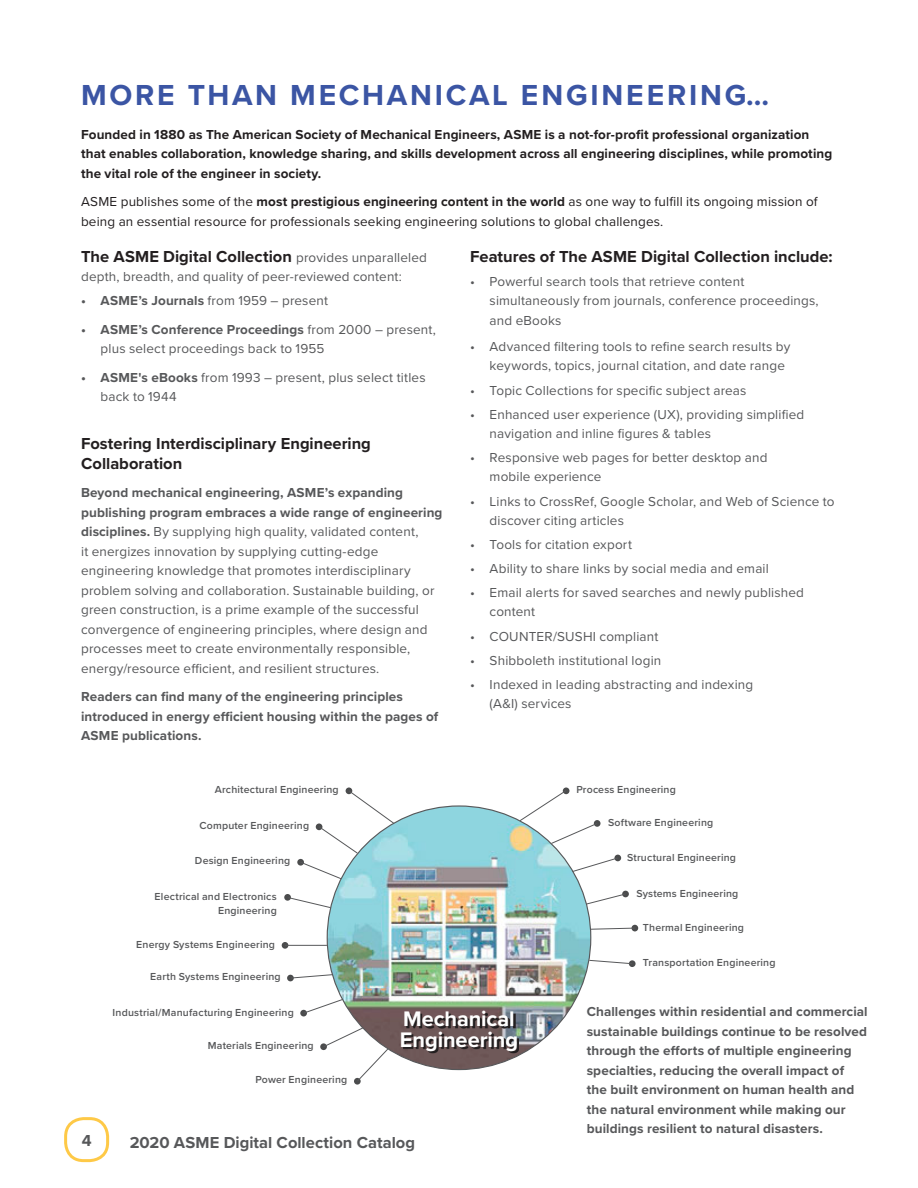
<style>
.page{position:relative;width:918px;height:1188px;background:#fff}
.page>*{position:absolute;margin:0;border:0;box-sizing:border-box;transform-origin:0 0}
.Title__Header_1{font:700 30px "Proxima Nova";letter-spacing:.09em;color:#3b55a4}
.ALL_CAPS_-_Conf_Proc{font:700 21.75px/20.5px "Proxima Nova";letter-spacing:-.005em;color:#fff}
.SubHeads__header_2{font:700 16.5px "Proxima Nova";color:#231f20}
.body{font:700 16.5px/19.5px "Proxima Nova";color:#231f20}
.t1{font:700 16.5px "Proxima Nova";color:#57585a}
.body-2{font:13.5px/19.5px "Proxima Nova";letter-spacing:.01em;color:#57585a}
.body-3{font:700 13.5px/19.5px "Proxima Nova";letter-spacing:.01em;color:#57585a}
.ALL_CAPS_-_Conf_Proc-2{font:700 13.5px/19.5px "Proxima Nova";letter-spacing:.01em;color:#231f20}
.ALL_CAPS_-_Conf_Proc-3{font:13.5px/19.5px "Proxima Nova";letter-spacing:.01em;color:#231f20}
.SubHeads__header_2-2{font:13.5px "Proxima Nova";letter-spacing:.01em;color:#57585a}
.ALL_CAPS_-_Conf_Proc-4{font:600 10.5px/14.5px "Proxima Nova";letter-spacing:.02em;color:#57585a;text-align:right}
.s1{font-weight:700}
.s2{font-weight:400;font-size:13.5px;color:#57585a}
</style>
<div class="page">
<img style="left:327px;top:806px;width:264px;height:264px;border-radius:132px">
<svg style="left:403px;top:1013px;width:116px;height:40px;fill:#6b5656"></svg>
<svg style="left:594px;top:820px;width:7px;height:7px"></svg>
<div style="left:614px;top:855px;width:7px;height:6px;background:#4b4c4d;border-radius:50%"></div>
<div style="left:622px;top:891px;width:7px;height:6px;background:#4b4c4d;border-radius:50%"></div>
<svg style="left:629px;top:960px;width:7px;height:7px"></svg>
<div style="left:297px;top:859px;width:7px;height:7px;background:#4b4c4d;border-radius:50%"></div>
<div style="left:284px;top:894px;width:7px;height:7px;background:#4b4c4d;border-radius:50%"></div>
<div style="left:282px;top:942px;width:6px;height:7px;background:#4b4c4d;border-radius:50%"></div>
<div style="left:287px;top:975px;width:7px;height:6px;background:#4b4c4d;border-radius:50%"></div>
<div style="left:300px;top:1010px;width:7px;height:6px;background:#4b4c4d;border-radius:50%"></div>
<div style="left:320px;top:1043px;width:7px;height:7px;background:#4b4c4d;border-radius:50%"></div>
<svg style="left:354px;top:1078px;width:7px;height:7px"></svg>
<svg style="left:316px;top:788px;width:79px;height:66px"></svg>
<svg style="left:300px;top:861px;width:42px;height:19px"></svg>
<svg style="left:287px;top:897px;width:45px;height:12px"></svg>
<hr style="left:285px;top:945px;width:42px;height:1px;background:#57585a">
<svg style="left:290px;top:974px;width:43px;height:5px"></svg>
<svg style="left:303px;top:998px;width:41px;height:15px"></svg>
<svg style="left:323px;top:1027px;width:66px;height:55px"></svg>
<svg style="left:586px;top:893px;width:40px;height:12px"></svg>
<svg style="left:589px;top:960px;width:44px;height:5px"></svg>
<svg style="left:590px;top:925px;width:48px;height:6px"></svg>
<svg style="left:571px;top:857px;width:48px;height:16px"></svg>
<svg style="left:519px;top:788px;width:79px;height:56px"></svg>
<div style="left:64px;top:1117px;width:45px;height:45px;border:3px solid #fec947;border-radius:18px"></div>
<p class="Title__Header_1" style="left:81px;top:72px;width:690px">MORE THAN MECHANICAL ENGINEERING…</p>
<p class="ALL_CAPS_-_Conf_Proc-2" style="left:81px;top:124px;width:753px">Founded in 1880 as The American Society of Mechanical Engineers, ASME is a not-for-profit professional organization that enables collaboration, knowledge sharing, and skills development across all engineering disciplines, while promoting the vital role of the engineer in society.</p>
<p class="ALL_CAPS_-_Conf_Proc-3" style="left:81px;top:191px;width:738px">ASME publishes some of the <span class="s1">most prestigious engineering content in the world</span> as one way to fulfill its ongoing mission of being an essential resource for professionals seeking engineering solutions to global challenges.</p>
<p class="SubHeads__header_2" style="left:81px;top:244px;width:347px">The ASME Digital Collection <span class="s2">provides unparalleled</span></p>
<p class="SubHeads__header_2-2" style="left:81px;top:267px;width:322px">depth, breadth, and quality of peer-reviewed content:</p>
<p class="body-2" style="left:81px;top:290px;width:248px"><span class="s1">• ASME’s Journals</span> from 1959 – present</p>
<p class="body-2" style="left:101px;top:319px;width:337px;text-indent:-20px"><span class="s1">• ASME’s Conference Proceedings</span> from 2000 – present, plus select proceedings back to 1955</p>
<p class="body-2" style="left:101px;top:367px;width:327px;text-indent:-20px"><span class="s1">• ASME's eBooks</span> from 1993 – present, plus select titles back to 1944</p>
<p class="body" style="left:81px;top:434px;width:291px">Fostering Interdisciplinary Engineering<br>Collaboration</p>
<p class="body-2" style="left:81px;top:482px;width:363px"><span class="s1">Beyond mechanical engineering, ASME’s expanding publishing program embraces a wide range of engineering disciplines.</span> By supplying high quality, validated content,<br>it energizes innovation by supplying cutting-edge engineering knowledge that promotes interdisciplinary problem solving and collaboration. Sustainable building, or green construction, is a prime example of the successful convergence of engineering principles, where design and processes meet to create environmentally responsible, energy/resource efficient, and resilient structures.</p>
<p class="body-3" style="left:81px;top:687px;width:359px">Readers can find many of the engineering principles introduced in energy efficient housing within the pages of<br>ASME publications.</p>
<p class="SubHeads__header_2" style="left:470px;top:244px;width:364px">Features of The ASME Digital Collection include:</p>
<p class="body-2" style="left:490px;top:271px;width:331px;text-indent:-20px">• Powerful search tools that retrieve content simultaneously from journals, conference proceedings, and eBooks</p>
<p class="body-2" style="left:490px;top:336px;width:302px;text-indent:-20px">• Advanced filtering tools to refine search results by keywords, topics, journal citation, and date range</p>
<p class="body-2" style="left:470px;top:380px;width:278px">• Topic Collections for specific subject areas</p>
<p class="body-2" style="left:490px;top:404px;width:316px;text-indent:-20px">• Enhanced user experience (UX), providing simplified navigation and inline figures &amp; tables</p>
<p class="body-2" style="left:490px;top:447px;width:279px;text-indent:-20px">• Responsive web pages for better desktop and mobile experience</p>
<p class="body-2" style="left:490px;top:491px;width:346px;text-indent:-20px">• Links to CrossRef, Google Scholar, and Web of Science to discover citing articles</p>
<p class="body-2" style="left:470px;top:534px;width:163px">• Tools for citation export</p>
<p class="body-2" style="left:470px;top:558px;width:300px">• Ability to share links by social media and email</p>
<p class="body-2" style="left:490px;top:582px;width:316px;text-indent:-20px">• Email alerts for saved searches and newly published content</p>
<p class="body-2" style="left:470px;top:626px;width:190px">• COUNTER/SUSHI compliant</p>
<p class="body-2" style="left:470px;top:650px;width:193px">• Shibboleth institutional login</p>
<p class="body-2" style="left:490px;top:674px;width:265px;text-indent:-20px">• Indexed in leading abstracting and indexing (A&amp;I) services</p>
<p class="ALL_CAPS_-_Conf_Proc-4" style="left:215px;top:782px;width:125px">Architectural Engineering</p>
<p class="ALL_CAPS_-_Conf_Proc-4" style="left:576px;top:782px;width:101px">Process Engineering</p>
<p class="ALL_CAPS_-_Conf_Proc-4" style="left:608px;top:815px;width:107px">Software Engineering</p>
<p class="ALL_CAPS_-_Conf_Proc-4" style="left:627px;top:850px;width:110px">Structural Engineering</p>
<p class="ALL_CAPS_-_Conf_Proc-4" style="left:636px;top:886px;width:104px">Systems Engineering</p>
<p class="ALL_CAPS_-_Conf_Proc-4" style="left:643px;top:919px;width:103px">Thermal Engineering</p>
<p class="ALL_CAPS_-_Conf_Proc-4" style="left:643px;top:955px;width:134px">Transportation Engineering</p>
<p class="ALL_CAPS_-_Conf_Proc-4" style="left:199px;top:818px;width:111px">Computer Engineering</p>
<p class="ALL_CAPS_-_Conf_Proc-4" style="left:195px;top:853px;width:97px">Design Engineering</p>
<p class="ALL_CAPS_-_Conf_Proc-4" style="left:155px;top:889px;width:124px">Electrical and Electronics<br>Engineering</p>
<p class="ALL_CAPS_-_Conf_Proc-4" style="left:136px;top:937px;width:140px">Energy Systems Engineering</p>
<p class="ALL_CAPS_-_Conf_Proc-4" style="left:150px;top:969px;width:132px">Earth Systems Engineering</p>
<p class="ALL_CAPS_-_Conf_Proc-4" style="left:113px;top:1004px;width:183px">Industrial/Manufacturing Engineering</p>
<p class="ALL_CAPS_-_Conf_Proc-4" style="left:208px;top:1038px;width:107px">Materials Engineering</p>
<p class="ALL_CAPS_-_Conf_Proc-4" style="left:255px;top:1072px;width:93px">Power Engineering</p>
<p class="body-3" style="left:587px;top:1002px;width:282px">Challenges within residential and commercial sustainable buildings continue to be resolved through the efforts of multiple engineering specialties, reducing the overall impact of the built environment on human health and the natural environment while making our buildings resilient to natural disasters.</p>
<p class="ALL_CAPS_-_Conf_Proc" style="left:400px;top:1008px;width:120px">Mechanical<br>Engineering</p>
<p class="t1" style="left:82px;top:1128px;width:11px">4</p>
<p class="t1" style="left:130px;top:1130px;width:287px">2020 ASME Digital Collection Catalog</p>
</div>
